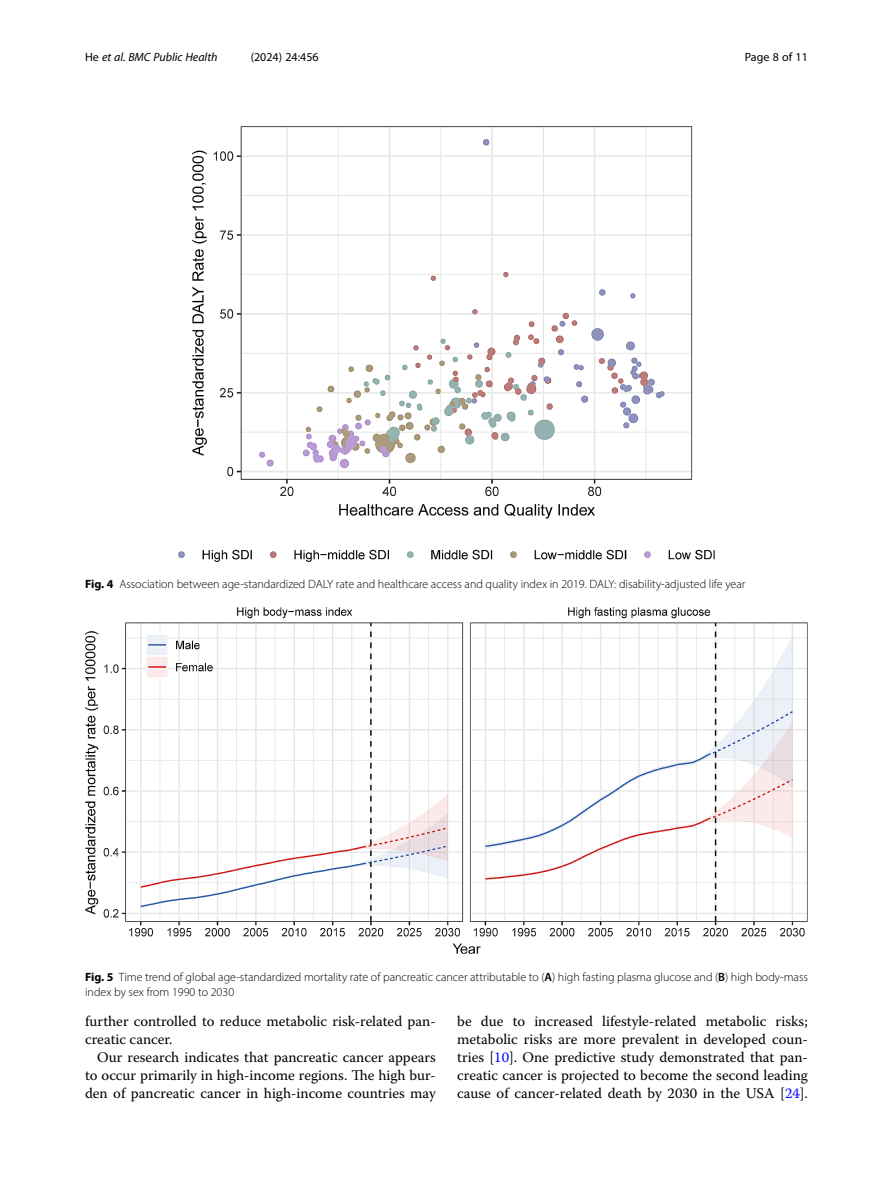
<style>
.page{position:relative;width:893px;height:1191px;background:#fff}
.page>*{position:absolute;margin:0;border:0;box-sizing:border-box;transform-origin:0 0}
.Body_Text_Indent{font:14.7px/18px "Warnock Pro";color:#000;text-align:justify}
.Body_Text{font:14.7px/18px "Warnock Pro";color:#000}
.Figure_Caption{font:300 12px/15px "Myriad Pro";color:#000}
.t1{font:italic 12px "Myriad Pro";color:#000}
.t2{font:12px "Myriad Pro";color:#000}
.s1{font-style:normal}
.s2{font-weight:700}
.s3{font-weight:600}
.s4{color:#00f}
</style>
<div class="page">
<img style="left:85px;top:608px;width:723px;height:345px">
<img style="left:178px;top:126px;width:536px;height:435px">
<p class="t1" style="left:85px;top:50px;width:134px"><span class="s1">He</span> et al. BMC Public Health</p>
<p class="t2" style="left:251px;top:50px;width:70px">(2024) 24:456</p>
<p class="t2" style="left:745px;top:50px;width:65px">Page 8 of 11</p>
<p class="Figure_Caption" style="left:85px;top:577px;width:662px"><span class="s2">Fig. 4</span> Association between age-standardized DALY rate and healthcare access and quality index in 2019. DALY: disability-adjusted life year</p>
<p class="Figure_Caption" style="left:85px;top:969px;width:724px"><span class="s2">Fig. 5</span> Time trend of global age-standardized mortality rate of pancreatic cancer attributable to (<span class="s3">A</span>) high fasting plasma glucose and (<span class="s3">B</span>) high body-mass index by sex from 1990 to 2030</p>
<p class="Body_Text" style="left:85px;top:1012px;width:352px">further controlled to reduce metabolic risk-related pan&shy;creatic cancer.</p>
<p class="Body_Text_Indent" style="left:85px;top:1048px;width:352px;text-indent:12px">Our research indicates that pancreatic cancer appears to occur primarily in high-income regions. The high bur&shy;den of pancreatic cancer in high-income countries may</p>
<p class="Body_Text_Indent" style="left:457px;top:1012px;width:352px">be due to increased lifestyle-related metabolic risks; metabolic risks are more prevalent in developed coun&shy;tries [<span class="s4">10</span>]. One predictive study demonstrated that pan&shy;creatic cancer is projected to become the second leading cause of cancer-related death by 2030 in the USA [<span class="s4">24</span>].</p>
</div>
